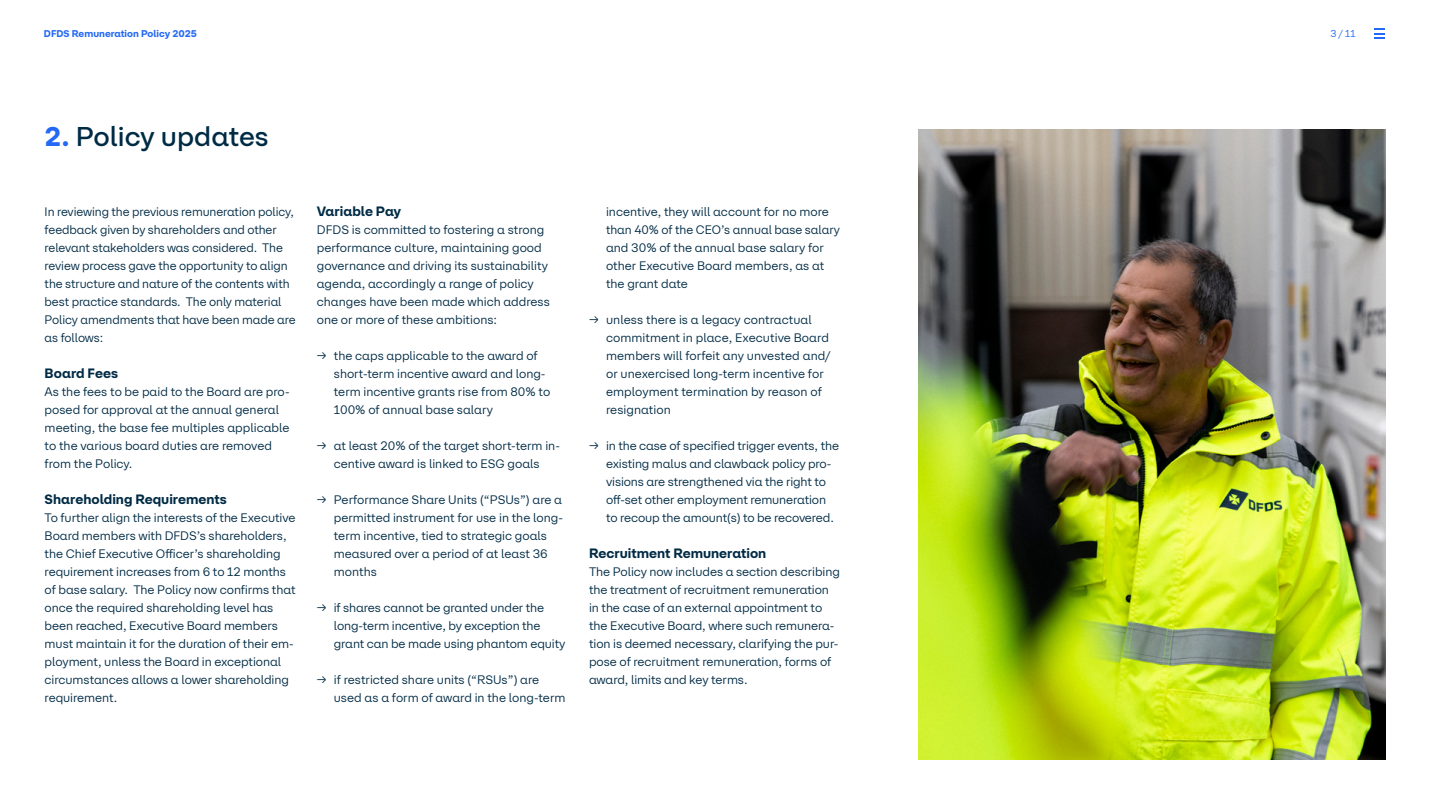
<style>
.page{position:relative;width:1429px;height:804px;background:#fff}
.page>*{position:absolute;margin:0;border:0;box-sizing:border-box;transform-origin:0 0}
.t1{font:500 27px "DFDS Sans";color:#002b45}
.t2{font:700 13.5px "DFDS Sans";color:#002b45}
.t3{font:12px/18px "DFDS Sans";letter-spacing:-.005em;color:#002b45}
.t4{font:700 9.75px "DFDS Sans";color:#2369f5}
.t5{font:9.75px "DFDS Sans";color:#2369f5}
.s1{font-weight:700;color:#2369f5}
</style>
<div class="page">
<img style="left:918px;top:130px;width:467px;height:629px">
<svg style="left:1374px;top:29px;width:10px;height:10px"></svg>
<p class="t4" style="left:44px;top:28px;width:155px">DFDS Remuneration Policy 2025</p>
<p class="t5" style="left:1330px;top:28px;width:27px">3 / 11</p>
<h1 class="t1" style="left:45px;top:120px;width:226px"><span class="s1">2.</span> Policy updates</h1>
<p class="t3" style="left:45px;top:202px;width:252px">In reviewing the previous remuneration policy, feedback given by shareholders and other relevant stakeholders was considered. The review process gave the opportunity to align the structure and nature of the contents with best practice standards. The only material Policy amendments that have been made are as follows:</p>
<p class="t2" style="left:45px;top:365px;width:75px">Board Fees</p>
<p class="t3" style="left:45px;top:382px;width:247px">As the fees to be paid to the Board are pro&shy;posed for approval at the annual general meeting, the base fee multiples applicable to the various board duties are removed from the Policy.</p>
<p class="t2" style="left:45px;top:491px;width:184px">Shareholding Requirements</p>
<p class="t3" style="left:45px;top:508px;width:252px">To further align the interests of the Executive Board members with DFDS’s shareholders, the Chief Executive Officer’s shareholding requirement increases from 6 to 12 months of base salary. The Policy now confirms that once the required shareholding level has been reached, Executive Board members must maintain it for the duration of their em&shy;ployment, unless the Board in exceptional circumstances allows a lower shareholding requirement.</p>
<p class="t2" style="left:317px;top:203px;width:86px">Variable Pay</p>
<p class="t3" style="left:317px;top:220px;width:235px">DFDS is committed to fostering a strong performance culture, maintaining good governance and driving its sustainability agenda, accordingly a range of policy changes have been made which address one or more of these ambitions:</p>
<p class="t3" style="left:334px;top:346px;width:218px">the caps applicable to the award of short-term incentive award and long&shy;term incentive grants rise from 80% to 100% of annual base salary</p>
<p class="t3" style="left:334px;top:436px;width:228px">at least 20% of the target short-term in&shy;centive award is linked to ESG goals</p>
<p class="t3" style="left:334px;top:490px;width:231px">Performance Share Units (“PSUs”) are a permitted instrument for use in the long&shy;term incentive, tied to strategic goals measured over a period of at least 36 months</p>
<p class="t3" style="left:334px;top:598px;width:233px">if shares cannot be granted under the long-term incentive, by exception the grant can be made using phantom equity</p>
<p class="t3" style="left:334px;top:670px;width:233px">if restricted share units (“RSUs”) are used as a form of award in the long-term</p>
<p class="t3" style="left:606px;top:202px;width:235px">incentive, they will account for no more than 40% of the CEO’s annual base salary and 30% of the annual base salary for other Executive Board members, as at the grant date</p>
<p class="t3" style="left:606px;top:310px;width:226px">unless there is a legacy contractual commitment in place, Executive Board members will forfeit any unvested and/ or unexercised long-term incentive for employment termination by reason of resignation</p>
<p class="t3" style="left:606px;top:436px;width:234px">in the case of specified trigger events, the existing malus and clawback policy pro&shy;visions are strengthened via the right to off-set other employment remuneration to recoup the amount(s) to be recovered.</p>
<p class="t2" style="left:589px;top:545px;width:179px">Recruitment Remuneration</p>
<p class="t3" style="left:589px;top:562px;width:252px">The Policy now includes a section describing the treatment of recruitment remuneration in the case of an external appointment to the Executive Board, where such remunera&shy;tion is deemed necessary, clarifying the pur&shy;pose of recruitment remuneration, forms of award, limits and key terms.</p>
</div>
